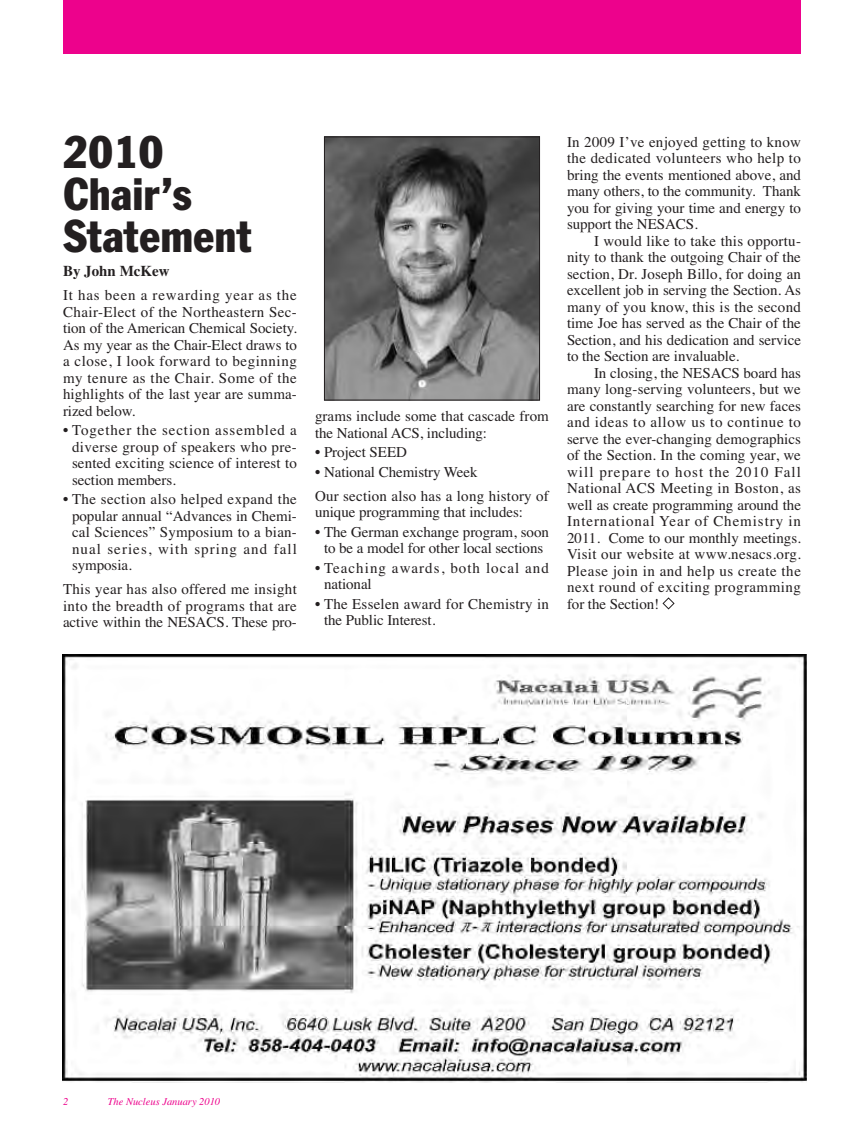
<style>
.page{position:relative;width:864px;height:1134px;background:#fff}
.page>*{position:absolute;margin:0;border:0;box-sizing:border-box;transform-origin:0 0}
.t1{font:condensed 45px/42px "Franklin Gothic BT";color:#231f20}
.t2{font:15px/16.5px "Times";letter-spacing:-.005em;color:#231f20;text-align:justify}
.t3{font:15px/24px "Times";letter-spacing:.015em;color:#231f20}
.t4{font:15px/16.5px "Times";letter-spacing:.07em;color:#231f20}
.t5{font:700 15px "Times";color:#231f20}
.t6{font:italic 10.5px "Times";color:#ed028c}
.s1{color:#fff}
</style>
<div class="page">
<div style="left:63px;top:0;width:738px;height:54px;background:#ed028c"></div>
<img style="left:326px;top:139px;width:212px;height:260px">
<div style="left:324px;top:137px;width:216px;height:264px;border:1px solid #231f20"></div>
<img style="left:63px;top:655px;width:744px;height:428px">
<h1 class="t1" style="left:63px;top:135px;width:190px">2010<br>Chair’s<br>Statement</h1>
<p class="t5" style="left:63px;top:262px;width:108px">By John McKew</p>
<p class="t2" style="left:63px;top:287px;width:235px">It has been a rewarding year as the Chair-Elect of the Northeastern Sec&shy;tion of the American Chemical Society.<br>As my year as the Chair-Elect draws to a close, I look forward to beginning my tenure as the Chair. Some of the highlights of the last year are summa&shy;rized below.</p>
<p class="t2" style="left:72px;top:422px;width:226px;text-indent:-9px">• Together the section assembled a diverse group of speakers who pre&shy;sented exciting science of interest to section members.</p>
<p class="t2" style="left:72px;top:491px;width:226px;text-indent:-9px">• The section also helped expand the popular annual “Advances in Chemi&shy;cal Sciences” Symposium to a bian&shy;nual series, with spring and fall symposia.</p>
<p class="t2" style="left:63px;top:581px;width:235px">This year has also offered me insight into the breadth of programs that are active within the NESACS. These pro-</p>
<p class="t2" style="left:315px;top:408px;width:235px">grams include some that cascade from the National ACS, including:</p>
<p class="t2" style="left:315px;top:444px;width:93px">• Project SEED</p>
<p class="t3" style="left:315px;top:460px;width:235px">• National Chemistry Week<br>Our section also has a long history of</p>
<p class="t2" style="left:315px;top:504px;width:209px">unique programming that includes:</p>
<p class="t2" style="left:315px;top:523px;width:235px;text-align:center">• The German exchange program, soon to be a model for other local sections</p>
<p class="t4" style="left:324px;top:559px;width:226px;text-indent:-9px">• Teaching awards, both local and national</p>
<p class="t3" style="left:324px;top:595px;width:226px;line-height:16.5px;text-indent:-9px">• The Esselen award for Chemistry in the Public Interest.</p>
<p class="t2" style="left:567px;top:133px;width:235px">In 2009 I’ve enjoyed getting to know the dedicated volunteers who help to bring the events mentioned above, and many others, to the community. Thank you for giving your time and energy to support the NESACS.</p>
<p class="t2" style="left:567px;top:232px;width:235px;text-indent:27px">I would like to take this opportu&shy;nity to thank the outgoing Chair of the section, Dr. Joseph Billo, for doing an excellent job in serving the Section. As many of you know, this is the second time Joe has served as the Chair of the Section, and his dedication and service to the Section are invaluable.</p>
<p class="t2" style="left:567px;top:364px;width:235px;text-indent:27px">In closing, the NESACS board has many long-serving volunteers, but we are constantly searching for new faces and ideas to allow us to continue to serve the ever-changing demographics of the Section. In the coming year, we will prepare to host the 2010 Fall National ACS Meeting in Boston, as well as create programming around the International Year of Chemistry in 2011. Come to our monthly meetings.<br>Visit our website at www.nesacs.org.<br>Please join in and help us create the next round of exciting programming for the Section! <span class="s1">◆</span></p>
<p class="t6" style="left:63px;top:1095px;width:7px">2</p>
<p class="t6" style="left:108px;top:1095px;width:114px">The Nucleus January 2010</p>
</div>
